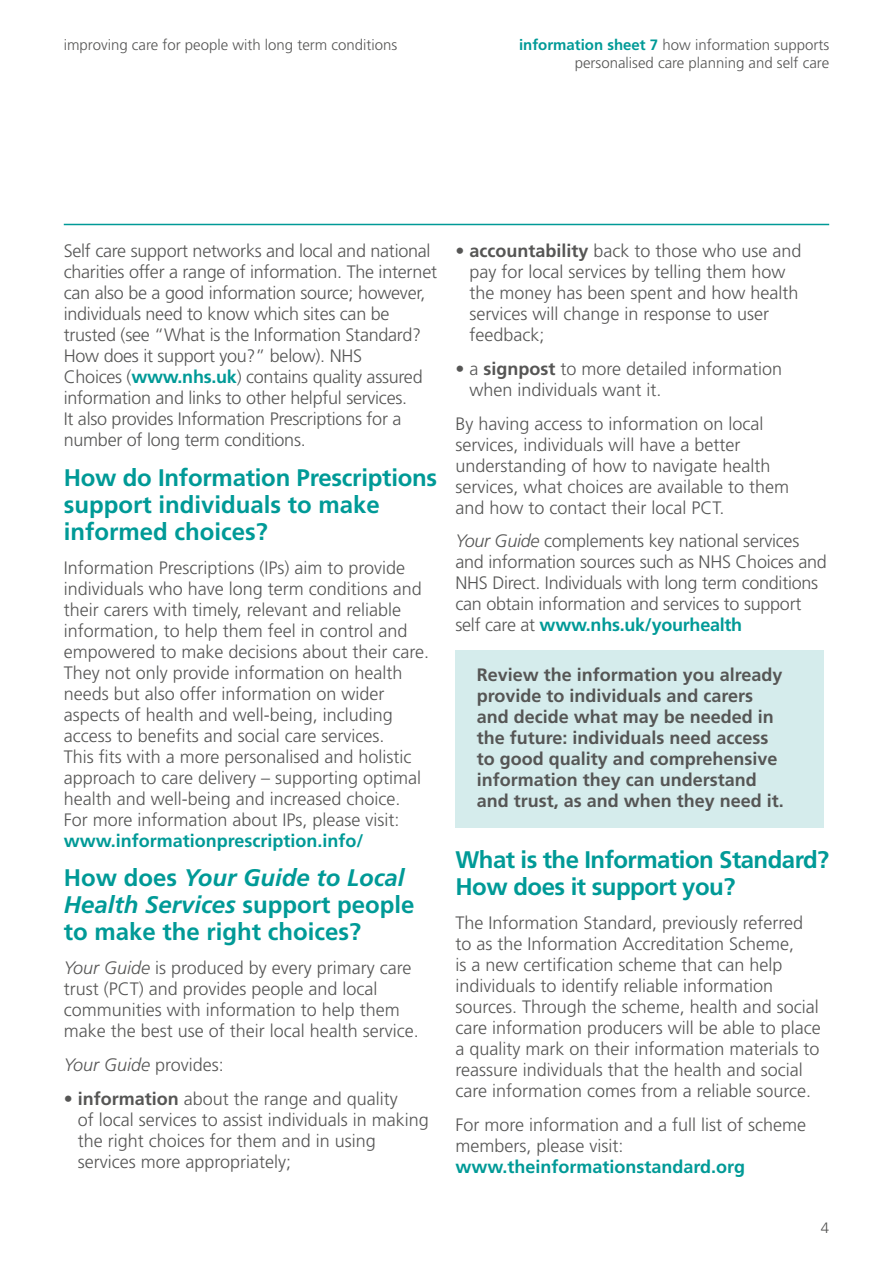
<style>
.page{position:relative;width:893px;height:1263px;background:#fff}
.page>*{position:absolute;margin:0;border:0;box-sizing:border-box;transform-origin:0 0}
.t1{font:700 24px/27px "Frutiger";letter-spacing:-.01em;color:#009a97}
.LI_Heading{font:300 18px/21px "Frutiger";color:#565655}
.t2{font:700 18px/21px "Frutiger";color:#565655}
.t3{font:italic 300 18px "Frutiger";color:#565655}
.t4{font:300 15px/18px "Frutiger";color:#565655;text-align:right}
.s1{font-weight:700;color:#009a97}
.s2{font-style:italic}
.s3{font-style:normal}
.s4{font-weight:700}
</style>
<div class="page">
<div style="left:455px;top:650px;width:369px;height:178px;background:#d5ecec"></div>
<hr style="left:64px;top:224px;width:765px;height:1px;background:#009a97">
<p class="t4" style="left:64px;top:36px;width:335px">improving care for people with long term conditions</p>
<p class="t4" style="left:519px;top:36px;width:312px"><span class="s1">information sheet 7</span> how information supports personalised care planning and self care</p>
<p class="LI_Heading" style="left:64px;top:240px;width:375px">Self care support networks and local and national charities offer a range of information. The internet can also be a good information source; however, individuals need to know which sites can be trusted (see “What is the Information Standard?<br>How does it support you?” below). NHS<br>Choices (<span class="s1">www.nhs.uk</span>) contains quality assured information and links to other helpful services.<br>It also provides Information Prescriptions for a number of long term conditions.</p>
<h3 class="t1" style="left:64px;top:464px;width:375px">How do Information Prescriptions support individuals to make informed choices?</h3>
<p class="LI_Heading" style="left:64px;top:557px;width:367px">Information Prescriptions (IPs) aim to provide individuals who have long term conditions and their carers with timely, relevant and reliable information, to help them feel in control and empowered to make decisions about their care.<br>They not only provide information on health needs but also offer information on wider aspects of health and well-being, including access to benefits and social care services.<br>This fits with a more personalised and holistic approach to care delivery – supporting optimal health and well-being and increased choice.<br>For more information about IPs, please visit: <span class="s1">www.informationprescription.info/</span></p>
<h3 class="t1" style="left:64px;top:864px;width:352px">How does <span class="s2">Your Guide to Local<br>Health Services</span> support people to make the right choices?</h3>
<p class="LI_Heading" style="left:64px;top:958px;width:357px"><span class="s2">Your Guide</span> is produced by every primary care trust (PCT) and provides people and local communities with information to help them make the best use of their local health service.</p>
<p class="t3" style="left:64px;top:1054px;width:162px">Your Guide <span class="s3">provides:</span></p>
<p class="LI_Heading" style="left:64px;top:1088px;width:336px">• <span class="s4">information</span> about the range and quality</p>
<p class="LI_Heading" style="left:78px;top:1109px;width:353px">of local services to assist individuals in making the right choices for them and in using services more appropriately;</p>
<p class="LI_Heading" style="left:455px;top:241px;width:348px">• <span class="s4">accountability</span> back to those who use and</p>
<p class="LI_Heading" style="left:469px;top:262px;width:331px">pay for local services by telling them how the money has been spent and how health services will change in response to user feedback;</p>
<p class="LI_Heading" style="left:455px;top:358px;width:328px">• a <span class="s4">signpost</span> to more detailed information</p>
<p class="LI_Heading" style="left:469px;top:379px;width:194px">when individuals want it.</p>
<p class="LI_Heading" style="left:455px;top:413px;width:335px">By having access to information on local services, individuals will have a better understanding of how to navigate health services, what choices are available to them and how to contact their local PCT.</p>
<p class="LI_Heading" style="left:455px;top:531px;width:373px"><span class="s2">Your Guide</span> complements key national services and information sources such as NHS Choices and NHS Direct. Individuals with long term conditions can obtain information and services to support self care at <span class="s1">www.nhs.uk/yourhealth</span></p>
<p class="t2" style="left:477px;top:664px;width:309px">Review the information you already provide to individuals and carers and decide what may be needed in the future: individuals need access to good quality and comprehensive information they can understand and trust, as and when they need it.</p>
<h3 class="t1" style="left:455px;top:846px;width:375px">What is the Information Standard?<br>How does it support you?</h3>
<p class="LI_Heading" style="left:455px;top:912px;width:367px">The Information Standard, previously referred to as the Information Accreditation Scheme,<br>is a new certification scheme that can help individuals to identify reliable information sources. Through the scheme, health and social care information producers will be able to place a quality mark on their information materials to reassure individuals that the health and social care information comes from a reliable source.</p>
<p class="LI_Heading" style="left:455px;top:1114px;width:352px">For more information and a full list of scheme members, please visit: <span class="s1">www.theinformationstandard.org</span></p>
<p class="t4" style="left:821px;top:1219px;width:10px">4</p>
</div>
